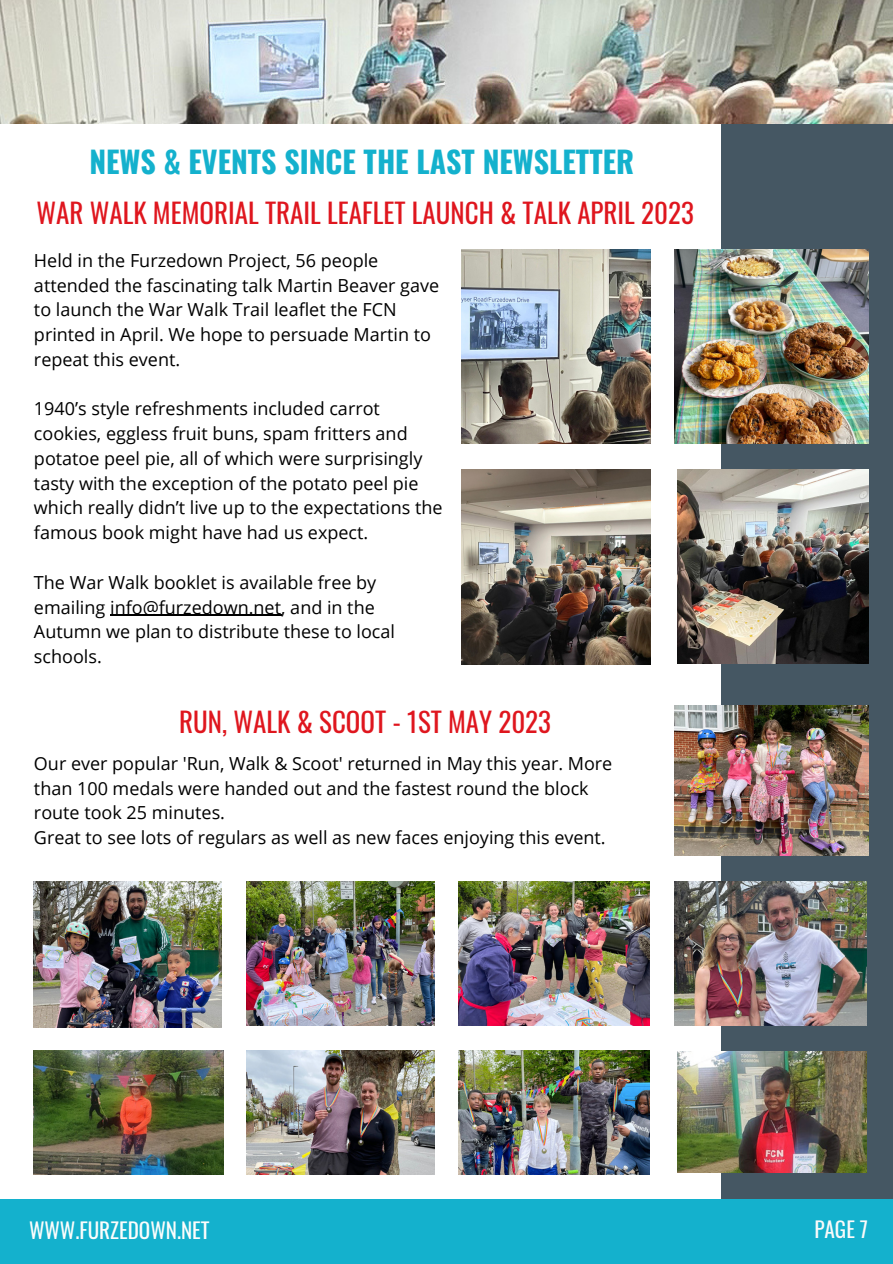
<style>
.page{position:relative;width:893px;height:1264px;background:#fff}
.page>*{position:absolute;margin:0;border:0;box-sizing:border-box;transform-origin:0 0}
.t1{font:700 30px "Oswald";color:#14b1cd}
.t2{font:27px "Oswald";color:#df161e}
.t3{font:21.3px "Oswald";color:#fcfdfc}
.t4{font:21.3px "Oswald";color:#fafafa}
.t5{font:18px/24.8px "Open Sans";color:#000}
</style>
<div class="page">
<div style="left:721px;top:124px;width:171px;height:1075px;background:#455763"></div>
<div style="left:0;top:1199px;width:892px;height:64px;background:#14b1cd"></div>
<img style="left:677px;top:469px;width:191px;height:194px">
<img style="left:461px;top:249px;width:189px;height:194px">
<img style="left:675px;top:249px;width:193px;height:194px">
<img style="left:461px;top:469px;width:189px;height:195px">
<img style="left:675px;top:881px;width:191px;height:144px">
<img style="left:34px;top:881px;width:188px;height:146px">
<img style="left:458px;top:881px;width:192px;height:144px">
<img style="left:458px;top:1050px;width:192px;height:124px">
<img style="left:247px;top:881px;width:187px;height:144px">
<img style="left:675px;top:705px;width:193px;height:151px">
<img style="left:246px;top:1050px;width:188px;height:124px">
<img style="left:34px;top:1050px;width:189px;height:124px">
<img style="left:677px;top:1051px;width:189px;height:121px">
<img style="left:0;top:0;width:892px;height:124px">
<hr style="left:110px;top:614px;width:171px;height:1px;background:#000">
<h1 class="t1" style="left:89px;top:138px;width:546px">NEWS &amp; EVENTS SINCE THE LAST NEWSLETTER</h1>
<h2 class="t2" style="left:36px;top:192px;width:659px">WAR WALK MEMORIAL TRAIL LEAFLET LAUNCH &amp; TALK APRIL 2023</h2>
<p class="t5" style="left:34px;top:247px;width:407px">Held in the Furzedown Project, 56 people attended the fascinating talk Martin Beaver gave to launch the War Walk Trail leaflet the FCN printed in April. We hope to persuade Martin to repeat this event.</p>
<p class="t5" style="left:34px;top:396px;width:410px">1940’s style refreshments included carrot cookies, eggless fruit buns, spam fritters and potatoe peel pie, all of which were surprisingly tasty with the exception of the potato peel pie which really didn’t live up to the expectations the famous book might have had us expect.</p>
<p class="t5" style="left:34px;top:569px;width:362px">The War Walk booklet is available free by emailing info@furzedown.net, and in the Autumn we plan to distribute these to local schools.</p>
<h2 class="t2" style="left:179px;top:701px;width:373px">RUN, WALK &amp; SCOOT - 1ST MAY 2023</h2>
<p class="t5" style="left:34px;top:750px;width:580px">Our ever popular 'Run, Walk &amp; Scoot' returned in May this year. More than 100 medals were handed out and the fastest round the block route took 25 minutes.<br>Great to see lots of regulars as well as new faces enjoying this event.</p>
<p class="t3" style="left:29px;top:1213px;width:182px">WWW.FURZEDOWN.NET</p>
<p class="t4" style="left:814px;top:1212px;width:55px">PAGE 7</p>
</div>
